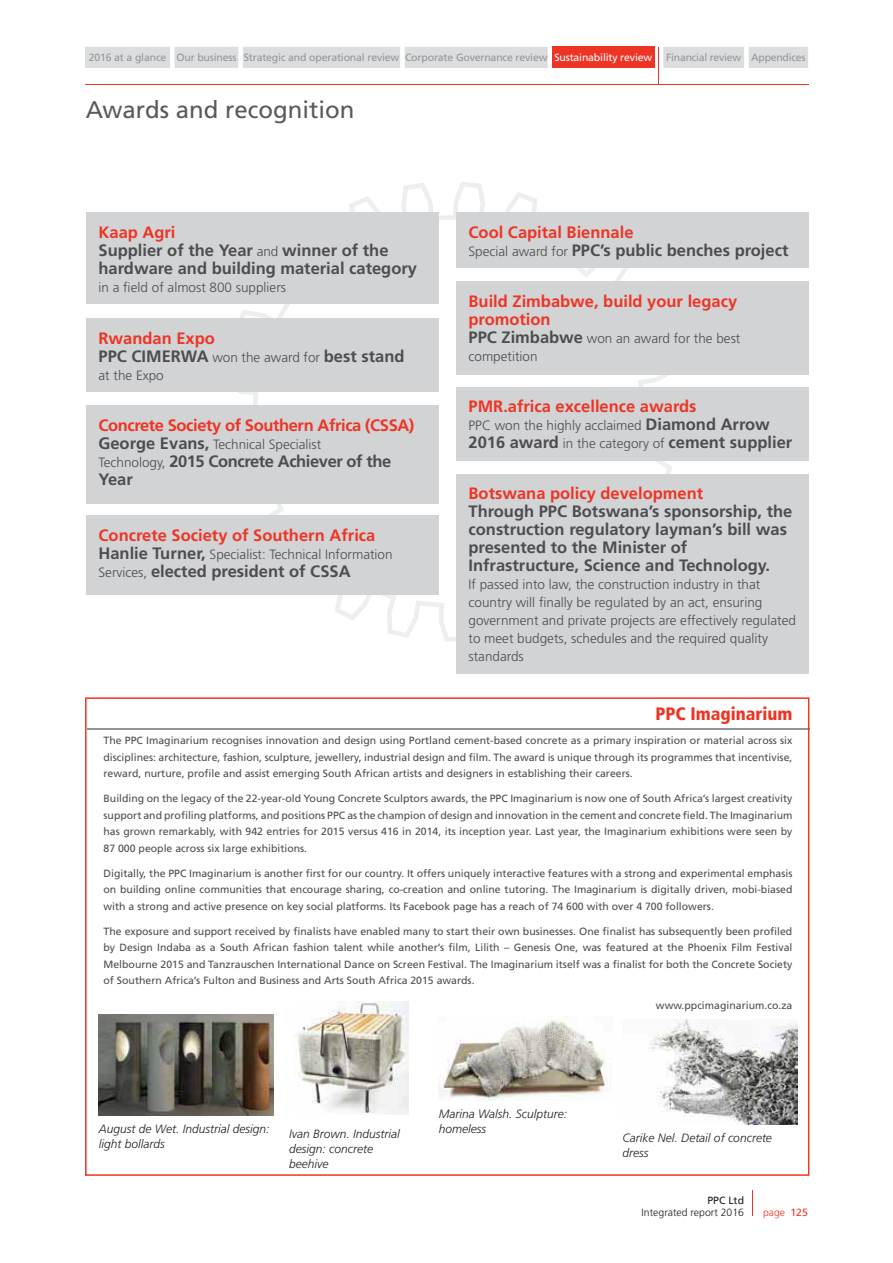
<style>
.page{position:relative;width:893px;height:1263px;background:#fff}
.page>*{position:absolute;margin:0;border:0;box-sizing:border-box;transform-origin:0 0}
.t1{font:24px "Frutiger LT Std";color:#58595b}
.t2{font:900 condensed 18px "Frutiger LT Std";color:#ee3425}
.t3{font:700 16.5px/18px "Frutiger LT Std";color:#4d4d4f}
.t4{font:700 16.5px/18px "Frutiger LT Std";color:#ee3425}
.t5{font:700 16.5px/18px "Frutiger LT Std";letter-spacing:-.025em;color:#4d4d4f}
.t6{font:700 16.5px "Frutiger LT Std";letter-spacing:-.025em;color:#ee3425}
.t7{font:300 13.5px/18px "Frutiger LT Std";color:#4d4d4f}
.t8{font:italic 300 12px/15px "Frutiger LT Std";color:#231f20}
.t9{font:10.5px/16.5px "Frutiger LT Std";color:#4d4d4f;text-align:justify}
.t10{font:10.5px "Frutiger LT Std";letter-spacing:-.015em;color:#939698}
.t11{font:300 10.5px "Frutiger LT Std";color:#231f20}
.t12{font:300 10.5px "Frutiger LT Std";color:#ee3425}
.t13{font:10.5px "Frutiger LT Std";color:#231f20}
.s1{color:#fff}
.s2{color:#ee3425}
.s3{font-weight:300;font-size:13.5px}
.s4{font-weight:700;font-size:16.5px}
.s5{font-weight:400}
</style>
<div class="page">
<svg style="left:752px;top:1191px;width:1px;height:25px"></svg>
<div style="left:85px;top:47px;width:723px;height:21px;background:#dcddde"></div>
<div style="left:552px;top:47px;width:102px;height:21px;background:#ee3425"></div>
<hr style="left:85px;top:84px;width:723px;height:1px;background:#ee3425">
<hr style="left:658px;top:47px;width:1px;height:37px;background:#ee3425">
<svg style="left:219px;top:182px;width:460px;height:460px"></svg>
<div style="left:86px;top:212px;width:353px;height:92px;background:#d2d3d4"></div>
<div style="left:456px;top:212px;width:353px;height:56px;background:#d2d3d4"></div>
<div style="left:86px;top:318px;width:353px;height:74px;background:#d2d3d4"></div>
<div style="left:456px;top:282px;width:353px;height:93px;background:#d2d3d4"></div>
<div style="left:456px;top:387px;width:353px;height:74px;background:#d2d3d4"></div>
<div style="left:86px;top:516px;width:353px;height:79px;background:#d2d3d4"></div>
<div style="left:86px;top:406px;width:353px;height:98px;background:#d2d3d4"></div>
<div style="left:456px;top:474px;width:353px;height:200px;background:#d2d3d4"></div>
<svg style="left:85px;top:697px;width:724px;height:479px"></svg>
<img style="left:439px;top:1016px;width:174px;height:84px">
<img style="left:623px;top:1019px;width:174px;height:105px">
<img style="left:99px;top:1015px;width:174px;height:100px">
<img style="left:295px;top:1001px;width:113px;height:114px">
<p class="t10" style="left:89px;top:52px;width:565px">2016 at a glance Our business Strategic and operational review Corporate Governance review <span class="s1">Sustainability review</span></p>
<p class="t10" style="left:666px;top:52px;width:141px">Financial review Appendices</p>
<h1 class="t1" style="left:86px;top:98px;width:270px">Awards and recognition</h1>
<h3 class="t3" style="left:99px;top:224px;width:320px"><span class="s2">Kaap Agri<br></span>Supplier of the Year <span class="s3">and</span> winner of the hardware and building material category</h3>
<p class="t7" style="left:99px;top:279px;width:189px">in a field of almost 800 suppliers</p>
<h3 class="t3" style="left:99px;top:330px;width:307px"><span class="s2">Rwandan Expo<br></span>PPC CIMERWA <span class="s3">won the award for</span> best stand</h3>
<p class="t7" style="left:99px;top:367px;width:67px">at the Expo</p>
<h3 class="t6" style="left:99px;top:417px;width:317px">Concrete Society of Southern Africa (CSSA)</h3>
<p class="t7" style="left:99px;top:436px;width:224px"><span class="s4">George Evans,</span> Technical Specialist</p>
<h3 class="t5" style="left:99px;top:453px;width:294px"><span class="s3">Technology,</span> 2015 Concrete Achiever of the<br>Year</h3>
<h3 class="t4" style="left:99px;top:527px;width:278px">Concrete Society of Southern Africa</h3>
<p class="t7" style="left:99px;top:546px;width:296px"><span class="s4">Hanlie Turner,</span> Specialist: Technical Information</p>
<h3 class="t3" style="left:99px;top:563px;width:254px"><span class="s3">Services,</span> elected president of CSSA</h3>
<h3 class="t3" style="left:468px;top:224px;width:321px"><span class="s2">Cool Capital Biennale<br></span><span class="s3">Special award for</span> PPC’s public benches project</h3>
<h3 class="t4" style="left:468px;top:293px;width:270px">Build Zimbabwe, build your legacy promotion</h3>
<p class="t7" style="left:468px;top:330px;width:273px"><span class="s4">PPC Zimbabwe</span> won an award for the best competition</p>
<h3 class="t4" style="left:468px;top:398px;width:230px">PMR.africa excellence awards</h3>
<p class="t7" style="left:468px;top:417px;width:303px">PPC won the highly acclaimed <span class="s4">Diamond Arrow</span></p>
<h3 class="t3" style="left:468px;top:434px;width:325px">2016 award <span class="s3">in the category of</span> cement supplier</h3>
<h3 class="t4" style="left:468px;top:485px;width:236px">Botswana policy development</h3>
<h3 class="t3" style="left:468px;top:503px;width:325px">Through PPC Botswana’s sponsorship, the construction regulatory layman’s bill was presented to the Minister of Infrastructure, Science and Technology.</h3>
<p class="t7" style="left:468px;top:576px;width:329px">If passed into law, the construction industry in that country will finally be regulated by an act, ensuring government and private projects are effectively regulated to meet budgets, schedules and the required quality standards</p>
<h2 class="t2" style="left:655px;top:705px;width:139px">PPC Imaginarium</h2>
<p class="t9" style="left:104px;top:733px;width:690px">The PPC Imaginarium recognises innovation and design using Portland cement-based concrete as a primary inspiration or material across six disciplines: architecture, fashion, sculpture, jewellery, industrial design and film. The award is unique through its programmes that incentivise, reward, nurture, profile and assist emerging South African artists and designers in establishing their careers.</p>
<p class="t9" style="left:104px;top:791px;width:690px">Building on the legacy of the 22-year-old Young Concrete Sculptors awards, the PPC Imaginarium is now one of South Africa’s largest creativity support and profiling platforms, and positions PPC as the champion of design and innovation in the cement and concrete field. The Imaginarium has grown remarkably, with 942 entries for 2015 versus 416 in 2014, its inception year. Last year, the Imaginarium exhibitions were seen by 87 000 people across six large exhibitions.</p>
<p class="t9" style="left:104px;top:866px;width:690px">Digitally, the PPC Imaginarium is another first for our country. It offers uniquely interactive features with a strong and experimental emphasis on building online communities that encourage sharing, co-creation and online tutoring. The Imaginarium is digitally driven, mobi-biased with a strong and active presence on key social platforms. Its Facebook page has a reach of 74 600 with over 4 700 followers.</p>
<p class="t9" style="left:104px;top:924px;width:690px">The exposure and support received by finalists have enabled many to start their own businesses. One finalist has subsequently been profiled by Design Indaba as a South African fashion talent while another’s film, Lilith – Genesis One, was featured at the Phoenix Film Festival Melbourne 2015 and Tanzrauschen International Dance on Screen Festival. The Imaginarium itself was a finalist for both the Concrete Society of Southern Africa’s Fulton and Business and Arts South Africa 2015 awards.</p>
<p class="t9" style="left:656px;top:998px;width:138px">www.ppcimaginarium.co.za</p>
<p class="t8" style="left:99px;top:1122px;width:172px">August de Wet. Industrial design: light bollards</p>
<p class="t8" style="left:289px;top:1127px;width:112px">Ivan Brown. Industrial design: concrete beehive</p>
<p class="t8" style="left:439px;top:1107px;width:130px">Marina Walsh. Sculpture: homeless</p>
<p class="t8" style="left:623px;top:1131px;width:151px">Carike Nel. Detail of concrete dress</p>
<p class="t13" style="left:707px;top:1195px;width:38px">PPC Ltd</p>
<p class="t11" style="left:642px;top:1207px;width:104px">Integrated report 2016</p>
<p class="t12" style="left:763px;top:1207px;width:46px">page <span class="s5">125</span></p>
</div>
